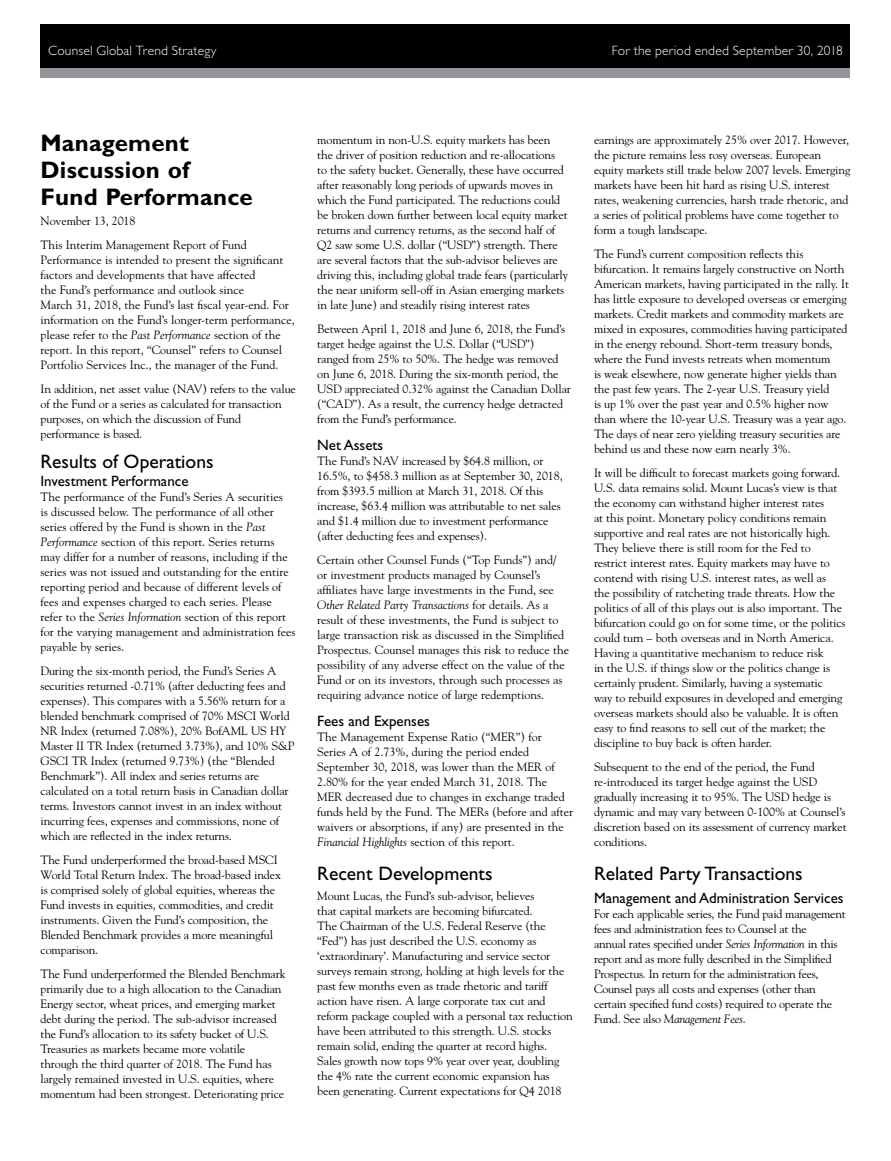
<style>
.page{position:relative;width:891px;height:1161px;background:#fff}
.page>*{position:absolute;margin:0;border:0;box-sizing:border-box;transform-origin:0 0}
.Head_with_date{font:700 24px/27px "Gill Sans Std";letter-spacing:.01em;color:#000}
.Subhead_Bold{font:19.5px "Gill Sans Std";color:#000}
._2nd_Subhead{font:19.5px "Gill Sans Std";color:#000}
._2nd_Subhead-2{font:15px "Gill Sans Std";color:#000}
.SCOTT_Master_Page_he{font:300 13.5px "Gill Sans Std";letter-spacing:.015em;color:#fff}
.Body_Copy{font:12px/15px "Goudy Std";letter-spacing:-.01em;color:#000}
.s1{font-style:italic}
</style>
<div class="page">
<div style="left:40px;top:24px;width:810px;height:52px;background:#000"></div>
<div style="left:40px;top:68px;width:810px;height:10px;background:#939598"></div>
<p class="SCOTT_Master_Page_he" style="left:48px;top:43px;width:170px">Counsel Global Trend Strategy</p>
<p class="SCOTT_Master_Page_he" style="left:612px;top:43px;width:233px">For the period ended September 30, 2018</p>
<p class="Head_with_date" style="left:40px;top:130px;width:214px">Management<br>Discussion of<br>Fund Performance</p>
<p class="Body_Copy" style="left:40px;top:213px;width:97px">November 13, 2018</p>
<p class="Body_Copy" style="left:40px;top:237px;width:256px">This Interim Management Report of Fund Performance is intended to present the significant factors and developments that have affected<br>the Fund’s performance and outlook since<br>March 31, 2018, the Fund’s last fiscal year-end. For information on the Fund’s longer-term performance, please refer to the <span class="s1">Past Performance</span> section of the report. In this report, “Counsel” refers to Counsel Portfolio Services Inc., the manager of the Fund.</p>
<p class="Body_Copy" style="left:40px;top:381px;width:257px">In addition, net asset value (NAV) refers to the value of the Fund or a series as calculated for transaction purposes, on which the discussion of Fund performance is based.</p>
<p class="_2nd_Subhead" style="left:40px;top:450px;width:175px">Results of Operations</p>
<p class="_2nd_Subhead-2" style="left:40px;top:472px;width:150px">Investment Performance</p>
<p class="Body_Copy" style="left:40px;top:489px;width:257px">The performance of the Fund’s Series A securities<br>is discussed below. The performance of all other series offered by the Fund is shown in the <span class="s1">Past Performance</span> section of this report. Series returns may differ for a number of reasons, including if the series was not issued and outstanding for the entire reporting period and because of different levels of fees and expenses charged to each series. Please refer to the <span class="s1">Series Information</span> section of this report for the varying management and administration fees payable by series.</p>
<p class="Body_Copy" style="left:40px;top:663px;width:256px">During the six-month period, the Fund’s Series A securities returned -0.71% (after deducting fees and expenses). This compares with a 5.56% return for a blended benchmark comprised of 70% MSCI World NR Index (returned 7.08%), 20% BofAML US HY Master II TR Index (returned 3.73%), and 10% S&amp;P GSCI TR Index (returned 9.73%) (the “Blended Benchmark”). All index and series returns are calculated on a total return basis in Canadian dollar terms. Investors cannot invest in an index without incurring fees, expenses and commissions, none of which are reflected in the index returns.</p>
<p class="Body_Copy" style="left:40px;top:852px;width:242px">The Fund underperformed the broad-based MSCI World Total Return Index. The broad-based index is comprised solely of global equities, whereas the Fund invests in equities, commodities, and credit instruments. Given the Fund’s composition, the Blended Benchmark provides a more meaningful comparison.</p>
<p class="Body_Copy" style="left:40px;top:966px;width:247px">The Fund underperformed the Blended Benchmark primarily due to a high allocation to the Canadian Energy sector, wheat prices, and emerging market debt during the period. The sub-advisor increased the Fund’s allocation to its safety bucket of U.S.<br>Treasuries as markets became more volatile through the third quarter of 2018. The Fund has largely remained invested in U.S. equities, where momentum had been strongest. Deteriorating price</p>
<p class="Body_Copy" style="left:317px;top:132px;width:252px">momentum in non-U.S. equity markets has been the driver of position reduction and re-allocations<br>to the safety bucket. Generally, these have occurred after reasonably long periods of upwards moves in which the Fund participated. The reductions could be broken down further between local equity market returns and currency returns, as the second half of Q2 saw some U.S. dollar (“USD”) strength. There are several factors that the sub-advisor believes are driving this, including global trade fears (particularly the near uniform sell-off in Asian emerging markets in late June) and steadily rising interest rates</p>
<p class="Body_Copy" style="left:317px;top:321px;width:255px">Between April 1, 2018 and June 6, 2018, the Fund’s target hedge against the U.S. Dollar (“USD”)<br>ranged from 25% to 50%. The hedge was removed on June 6, 2018. During the six-month period, the USD appreciated 0.32% against the Canadian Dollar (“CAD”). As a result, the currency hedge detracted from the Fund’s performance.</p>
<p class="_2nd_Subhead-2" style="left:317px;top:436px;width:68px">Net Assets</p>
<p class="Body_Copy" style="left:317px;top:453px;width:247px">The Fund’s NAV increased by $64.8 million, or 16.5%, to $458.3 million as at September 30, 2018, from $393.5 million at March 31, 2018. Of this increase, $63.4 million was attributable to net sales and $1.4 million due to investment performance (after deducting fees and expenses).</p>
<p class="Body_Copy" style="left:317px;top:552px;width:254px">Certain other Counsel Funds (“Top Funds”) and/ or investment products managed by Counsel’s affiliates have large investments in the Fund, see <span class="s1">Other Related Party Transactions</span> for details. As a result of these investments, the Fund is subject to large transaction risk as discussed in the Simplified Prospectus. Counsel manages this risk to reduce the possibility of any adverse effect on the value of the Fund or on its investors, through such processes as requiring advance notice of large redemptions.</p>
<p class="_2nd_Subhead-2" style="left:317px;top:712px;width:114px">Fees and Expenses</p>
<p class="Body_Copy" style="left:317px;top:729px;width:258px">The Management Expense Ratio (“MER”) for Series A of 2.73%, during the period ended September 30, 2018, was lower than the MER of 2.80% for the year ended March 31, 2018. The MER decreased due to changes in exchange traded funds held by the Fund. The MERs (before and after waivers or absorptions, if any) are presented in the <span class="s1">Financial Highlights</span> section of this report.</p>
<p class="Subhead_Bold" style="left:317px;top:862px;width:177px">Recent Developments</p>
<p class="Body_Copy" style="left:317px;top:888px;width:257px">Mount Lucas, the Fund’s sub-advisor, believes<br>that capital markets are becoming bifurcated.<br>The Chairman of the U.S. Federal Reserve (the “Fed”) has just described the U.S. economy as ‘extraordinary’. Manufacturing and service sector surveys remain strong, holding at high levels for the past few months even as trade rhetoric and tariff action have risen. A large corporate tax cut and reform package coupled with a personal tax reduction have been attributed to this strength. U.S. stocks remain solid, ending the quarter at record highs.<br>Sales growth now tops 9% year over year, doubling the 4% rate the current economic expansion has been generating. Current expectations for Q4 2018</p>
<p class="Body_Copy" style="left:594px;top:132px;width:258px">earnings are approximately 25% over 2017. However, the picture remains less rosy overseas. European equity markets still trade below 2007 levels. Emerging markets have been hit hard as rising U.S. interest rates, weakening currencies, harsh trade rhetoric, and a series of political problems have come together to form a tough landscape.</p>
<p class="Body_Copy" style="left:594px;top:246px;width:257px">The Fund’s current composition reflects this bifurcation. It remains largely constructive on North American markets, having participated in the rally. It has little exposure to developed overseas or emerging markets. Credit markets and commodity markets are mixed in exposures, commodities having participated in the energy rebound. Short-term treasury bonds, where the Fund invests retreats when momentum<br>is weak elsewhere, now generate higher yields than the past few years. The 2-year U.S. Treasury yield<br>is up 1% over the past year and 0.5% higher now than where the 10-year U.S. Treasury was a year ago.<br>The days of near zero yielding treasury securities are behind us and these now earn nearly 3%.</p>
<p class="Body_Copy" style="left:594px;top:465px;width:253px">It will be difficult to forecast markets going forward.<br>U.S. data remains solid. Mount Lucas’s view is that the economy can withstand higher interest rates<br>at this point. Monetary policy conditions remain supportive and real rates are not historically high.<br>They believe there is still room for the Fed to restrict interest rates. Equity markets may have to contend with rising U.S. interest rates, as well as<br>the possibility of ratcheting trade threats. How the politics of all of this plays out is also important. The bifurcation could go on for some time, or the politics could turn – both overseas and in North America.<br>Having a quantitative mechanism to reduce risk<br>in the U.S. if things slow or the politics change is certainly prudent. Similarly, having a systematic<br>way to rebuild exposures in developed and emerging overseas markets should also be valuable. It is often easy to find reasons to sell out of the market; the discipline to buy back is often harder.</p>
<p class="Body_Copy" style="left:594px;top:759px;width:254px">Subsequent to the end of the period, the Fund re-introduced its target hedge against the USD gradually increasing it to 95%. The USD hedge is dynamic and may vary between 0-100% at Counsel’s discretion based on its assessment of currency market conditions.</p>
<p class="Subhead_Bold" style="left:594px;top:863px;width:210px">Related Party Transactions</p>
<p class="_2nd_Subhead-2" style="left:594px;top:889px;width:251px">Management and Administration Services</p>
<p class="Body_Copy" style="left:594px;top:906px;width:253px">For each applicable series, the Fund paid management fees and administration fees to Counsel at the<br>annual rates specified under <span class="s1">Series Information</span> in this report and as more fully described in the Simplified Prospectus. In return for the administration fees, Counsel pays all costs and expenses (other than certain specified fund costs) required to operate the Fund. See also <span class="s1">Management Fees</span>.</p>
</div>
